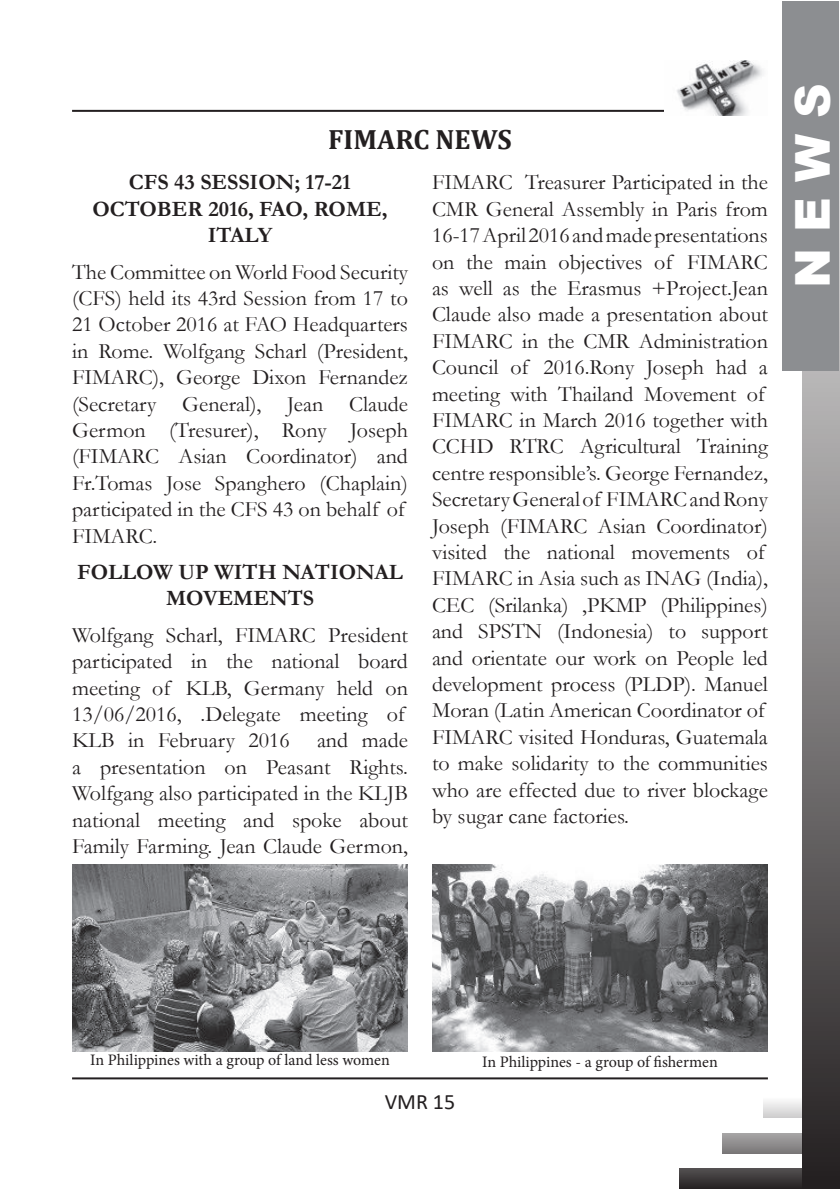
<style>
.page{position:relative;width:840px;height:1191px;background:#fff}
.page>*{position:absolute;margin:0;border:0;box-sizing:border-box;transform-origin:0 0}
.t1{font:900 48px "Arial";color:#fff}
.t2{font:700 28px "Cambria";color:#231f20}
.t3{font:22px/26.4px "Garamond";color:#231f20}
.t4{font:700 22px/26.4px "Garamond";color:#231f20;text-align:center}
.t5{font:22px "Calibri";color:#231f20}
.t6{font:16px "Minion Pro";letter-spacing:-.005em;color:#231f20}
</style>
<div class="page">
<svg style="left:801px;top:1px;width:38px;height:1188px;background:#716f6f"></svg>
<svg style="left:679px;top:1168px;width:122px;height:21px;background:#3c3839"></svg>
<svg style="left:722px;top:1133px;width:79px;height:20px;background:#908e8f"></svg>
<svg style="left:763px;top:1101px;width:38px;height:17px"></svg>
<hr style="left:72px;top:110px;width:695px;height:2px;background:#231f20">
<hr style="left:72px;top:1077px;width:695px;height:2px;background:#231f20">
<div style="left:782px;top:1px;width:56px;height:369px;background:#8c8e91"></div>
<img style="left:664px;top:61px;width:103px;height:55px">
<img style="left:72px;top:865px;width:336px;height:186px">
<img style="left:432px;top:865px;width:335px;height:186px">
<p class="t2" style="left:328px;top:123px;width:185px">FIMARC NEWS</p>
<p class="t4" style="left:92px;top:169px;width:296px">CFS 43 SESSION; 17-21<br>OCTOBER 2016, FAO, ROME,<br>ITALY</p>
<p class="t3" style="left:72px;top:258px;width:337px">The Committee on World Food Security (CFS) held its 43rd Session from 17 to<br>21 October 2016 at FAO Headquarters in Rome. Wolfgang Scharl (President,<br>FIMARC), George Dixon Fernandez (Secretary General), Jean Claude<br>Germon (Tresurer), Rony Joseph (FIMARC Asian Coordinator) and<br>Fr.Tomas Jose Spanghero (Chaplain) participated in the CFS 43 on behalf of<br>FIMARC.</p>
<p class="t4" style="left:77px;top:558px;width:327px">FOLLOW UP WITH NATIONAL<br>MOVEMENTS</p>
<p class="t3" style="left:72px;top:621px;width:337px">Wolfgang Scharl, FIMARC President participated in the national board meeting of KLB, Germany held on 13/06/2016, .Delegate meeting of KLB in February 2016 and made a presentation on Peasant Rights.<br>Wolfgang also participated in the KLJB national meeting and spoke about Family Farming. Jean Claude Germon,</p>
<p class="t3" style="left:432px;top:169px;width:337px">FIMARC Treasurer Participated in the CMR General Assembly in Paris from 16-17 April 2016 and made presentations on the main objectives of FIMARC as well as the Erasmus +Project.Jean Claude also made a presentation about FIMARC in the CMR Administration Council of 2016.Rony Joseph had a meeting with Thailand Movement of FIMARC in March 2016 together with CCHD RTRC Agricultural Training centre responsible’s. George Fernandez, Secretary General of FIMARC and Rony Joseph (FIMARC Asian Coordinator) visited the national movements of FIMARC in Asia such as INAG (India), CEC (Srilanka) ,PKMP (Philippines) and SPSTN (Indonesia) to support and orientate our work on People led development process (PLDP). Manuel Moran (Latin American Coordinator of FIMARC visited Honduras, Guatemala to make solidarity to the communities who are effected due to river blockage by sugar cane factories.</p>
<h1 class="t1" style="left:784px;top:288px;width:207px;rotate:-90deg">N E W S</h1>
<p class="t6" style="left:90px;top:1054px;width:301px">In Philippines with a group of land less women</p>
<p class="t6" style="left:482px;top:1055px;width:237px">In Philippines - a group of fishermen</p>
<p class="t5" style="left:384px;top:1093px;width:72px">VMR 15</p>
</div>
